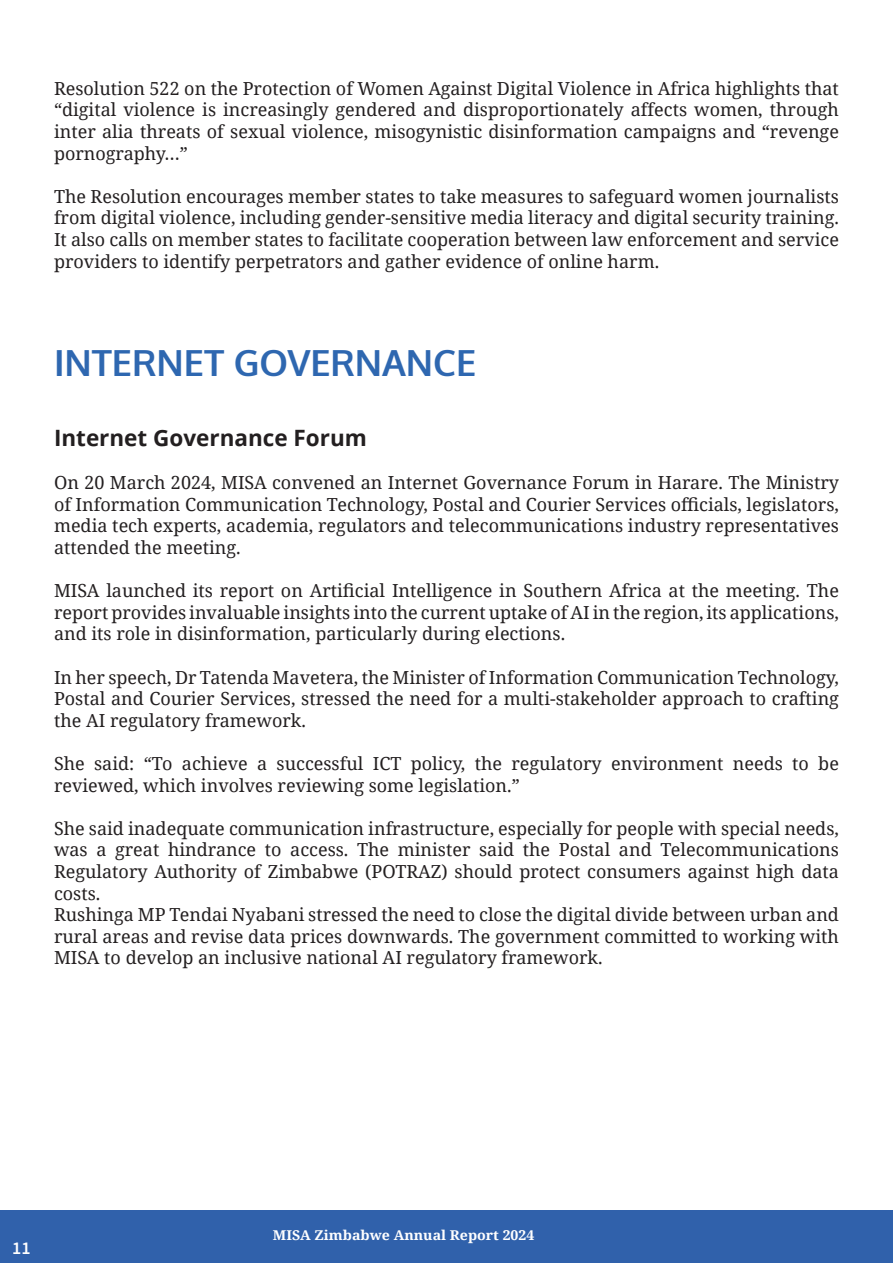
<style>
.page{position:relative;width:893px;height:1263px;background:#fff}
.page>*{position:absolute;margin:0;border:0;box-sizing:border-box;transform-origin:0 0}
.Main_heading{font:700 36px "Oxygen";color:#2e67b0}
.sub_headings{font:700 22.5px "Open Sans";color:#231f20}
.t1{font:18px/21.6px "Noto Serif";color:#231f20;text-align:justify}
.t2{font:18px "Source Sans Variable";color:#fff}
.t3{font:700 13.5px "Noto Serif";color:#fff;scale:1.05 1}
</style>
<div class="page">
<div style="left:0;top:1210px;width:893px;height:53px;background:#3061ab"></div>
<p class="t1" style="left:54px;top:77px;width:786px">Resolution 522 on the Protection of Women Against Digital Violence in Africa highlights that “digital violence is increasingly gendered and disproportionately affects women, through inter alia threats of sexual violence, misogynistic disinformation campaigns and “revenge pornography…”</p>
<p class="t1" style="left:54px;top:185px;width:786px">The Resolution encourages member states to take measures to safeguard women journalists from digital violence, including gender-sensitive media literacy and digital security training.<br>It also calls on member states to facilitate cooperation between law enforcement and service providers to identify perpetrators and gather evidence of online harm.</p>
<p class="Main_heading" style="left:54px;top:340px;width:424px">INTERNET GOVERNANCE</p>
<p class="sub_headings" style="left:54px;top:422px;width:314px">Internet Governance Forum</p>
<p class="t1" style="left:54px;top:471px;width:786px">On 20 March 2024, MISA convened an Internet Governance Forum in Harare. The Ministry of Information Communication Technology, Postal and Courier Services officials, legislators, media tech experts, academia, regulators and telecommunications industry representatives attended the meeting.</p>
<p class="t1" style="left:54px;top:579px;width:786px">MISA launched its report on Artificial Intelligence in Southern Africa at the meeting. The report provides invaluable insights into the current uptake of AI in the region, its applications, and its role in disinformation, particularly during elections.</p>
<p class="t1" style="left:54px;top:665px;width:786px">In her speech, Dr Tatenda Mavetera, the Minister of Information Communication Technology, Postal and Courier Services, stressed the need for a multi-stakeholder approach to crafting the AI regulatory framework.</p>
<p class="t1" style="left:54px;top:752px;width:786px">She said: “To achieve a successful ICT policy, the regulatory environment needs to be reviewed, which involves reviewing some legislation.”</p>
<p class="t1" style="left:54px;top:817px;width:786px">She said inadequate communication infrastructure, especially for people with special needs, was a great hindrance to access. The minister said the Postal and Telecommunications Regulatory Authority of Zimbabwe (POTRAZ) should protect consumers against high data costs.</p>
<p class="t1" style="left:54px;top:903px;width:786px">Rushinga MP Tendai Nyabani stressed the need to close the digital divide between urban and rural areas and revise data prices downwards. The government committed to working with MISA to develop an inclusive national AI regulatory framework.</p>
<p class="t2" style="left:12px;top:1237px;width:19px">11</p>
<p class="t3" style="left:273px;top:1225px;width:251px">MISA Zimbabwe Annual Report 2024</p>
</div>
